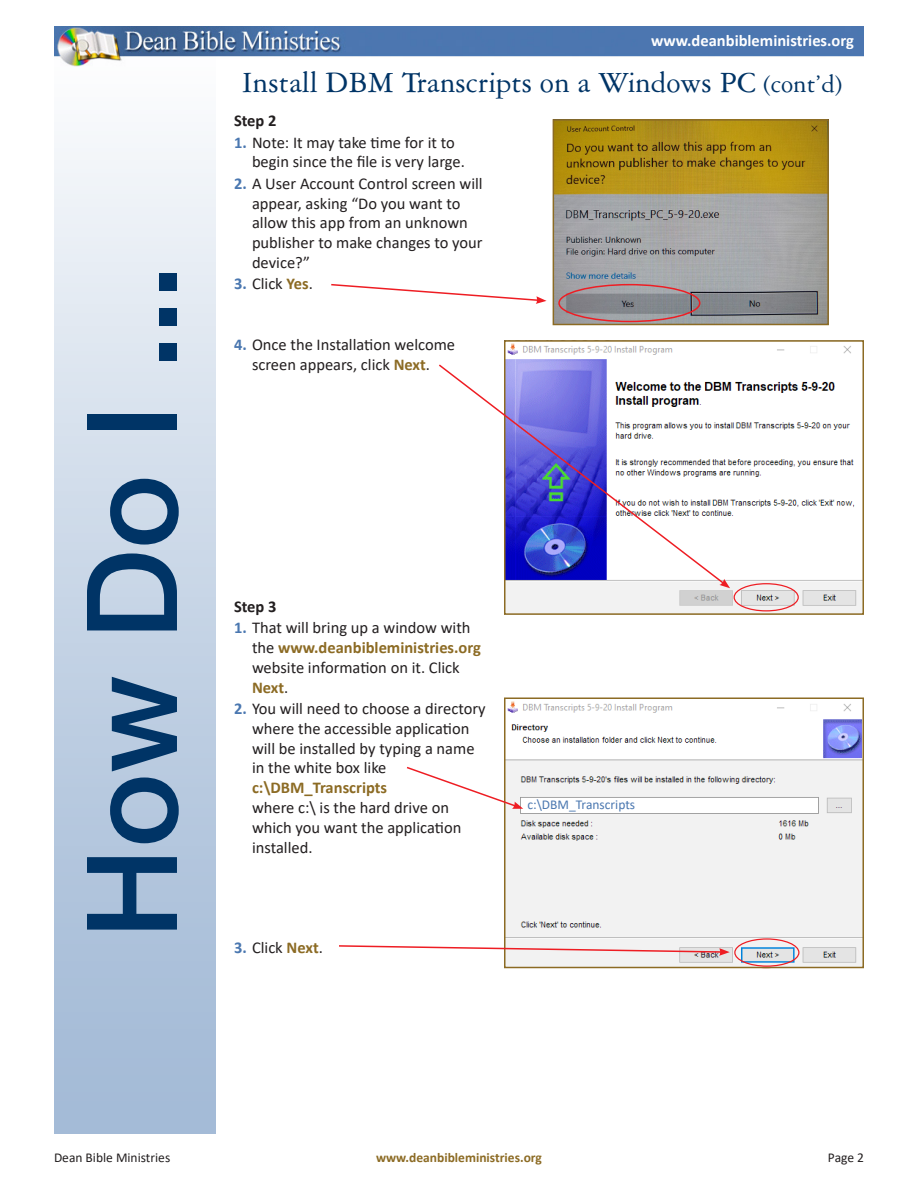
<style>
.page{position:relative;width:918px;height:1188px;background:#fff}
.page>*{position:absolute;margin:0;border:0;box-sizing:border-box;transform-origin:0 0}
.t1{font:500 126px "Helvetica Neue LT Pro";color:#003466}
.t2{font:31.5px "American Garamond BT";color:#003466}
.t3{font:16.5px/19.8px "Calibri";color:#231f20}
.t4{font:700 16.5px "Calibri";color:#fff}
.Body_Text{font:700 16.5px "Calibri";color:#231f20}
.t5{font:700 13.5px "Calibri";color:#8c6b24}
.t6{font:13.5px "Calibri";color:#231f20}
.t7{font:13.5px "Calibri";color:#4a77b0}
.s1{font-size:27px}
.s2{font-weight:700;color:#4a77b0}
.s3{font-weight:700;color:#8c6b24}
</style>
<div class="page">
<img style="left:54px;top:27px;width:810px;height:30px">
<img style="left:507px;top:343px;width:354px;height:269px">
<div style="left:504px;top:340px;width:360px;height:275px;border:2px solid #8c6b24"></div>
<div style="left:734px;top:583px;width:65px;height:28px;border:1px solid #ee1d23;border-radius:50%"></div>
<img style="left:439px;top:363px;width:287px;height:222px">
<svg style="left:719px;top:579px;width:11px;height:9px"></svg>
<img style="left:507px;top:701px;width:354px;height:264px">
<div style="left:504px;top:698px;width:360px;height:270px;border:2px solid #8c6b24"></div>
<svg style="left:407px;top:766px;width:116px;height:43px"></svg>
<div style="left:734px;top:938px;width:66px;height:29px;border:1px solid #ee1d23;border-radius:50%"></div>
<svg style="left:339px;top:944px;width:391px;height:12px"></svg>
<img style="left:556px;top:122px;width:270px;height:200px">
<div style="left:553px;top:119px;width:276px;height:206px;border:2px solid #8c6b24"></div>
<svg style="left:331px;top:283px;width:216px;height:21px"></svg>
<div style="left:558px;top:284px;width:143px;height:38px;border:2px solid #ee1d23;border-radius:50%"></div>
<div style="left:54px;top:54px;width:162px;height:1080px;background:linear-gradient(to bottom,#f8f9fb,#9db6d4)"></div>
<p class="t4" style="left:651px;top:29px;width:204px">www.deanbibleministries.org</p>
<p class="t1" style="left:56px;top:939px;width:676px;rotate:-90deg">How Do I ...</p>
<p class="t2" style="left:242px;top:64px;width:601px">Install DBM Transcripts on a Windows PC <span class="s1">(cont’d)</span></p>
<p class="Body_Text" style="left:234px;top:109px;width:44px">Step 2</p>
<p class="t3" style="left:252px;top:132px;width:214px;text-indent:-18px"><span class="s2">1.</span> Note: It may take time for it to begin since the file is very large.</p>
<p class="t3" style="left:252px;top:173px;width:232px;text-indent:-18px"><span class="s2">2.</span> A User Account Control screen will appear, asking “Do you want to allow this app from an unknown publisher to make changes to your device?”</p>
<p class="t3" style="left:234px;top:273px;width:80px"><span class="s2">3.</span> Click <span class="s3">Yes</span>.</p>
<p class="t3" style="left:234px;top:334px;width:223px;text-align:center"><span class="s2">4.</span> Once the Installation welcome screen appears, click <span class="s3">Next</span>.</p>
<p class="Body_Text" style="left:234px;top:595px;width:44px">Step 3</p>
<p class="t3" style="left:252px;top:618px;width:231px;text-indent:-18px"><span class="s2">1.</span> That will bring up a window with the <span class="s3">www.deanbibleministries.org </span>website information on it. Click<br><span class="s3">Next</span>.</p>
<p class="t3" style="left:252px;top:698px;width:235px;text-indent:-18px"><span class="s2">2.</span> You will need to choose a directory where the accessible application will be installed by typing a name in the white box like <span class="s3">c:\DBM_Transcripts<br></span>where c:\ is the hard drive on which you want the application installed.</p>
<p class="t3" style="left:234px;top:937px;width:90px"><span class="s2">3.</span> Click <span class="s3">Next</span>.</p>
<p class="t7" style="left:527px;top:795px;width:109px">c:\DBM_Transcripts</p>
<p class="t6" style="left:54px;top:1148px;width:118px">Dean Bible Ministries</p>
<p class="t5" style="left:376px;top:1148px;width:167px">www.deanbibleministries.org</p>
<p class="t6" style="left:828px;top:1148px;width:38px">Page 2</p>
</div>
